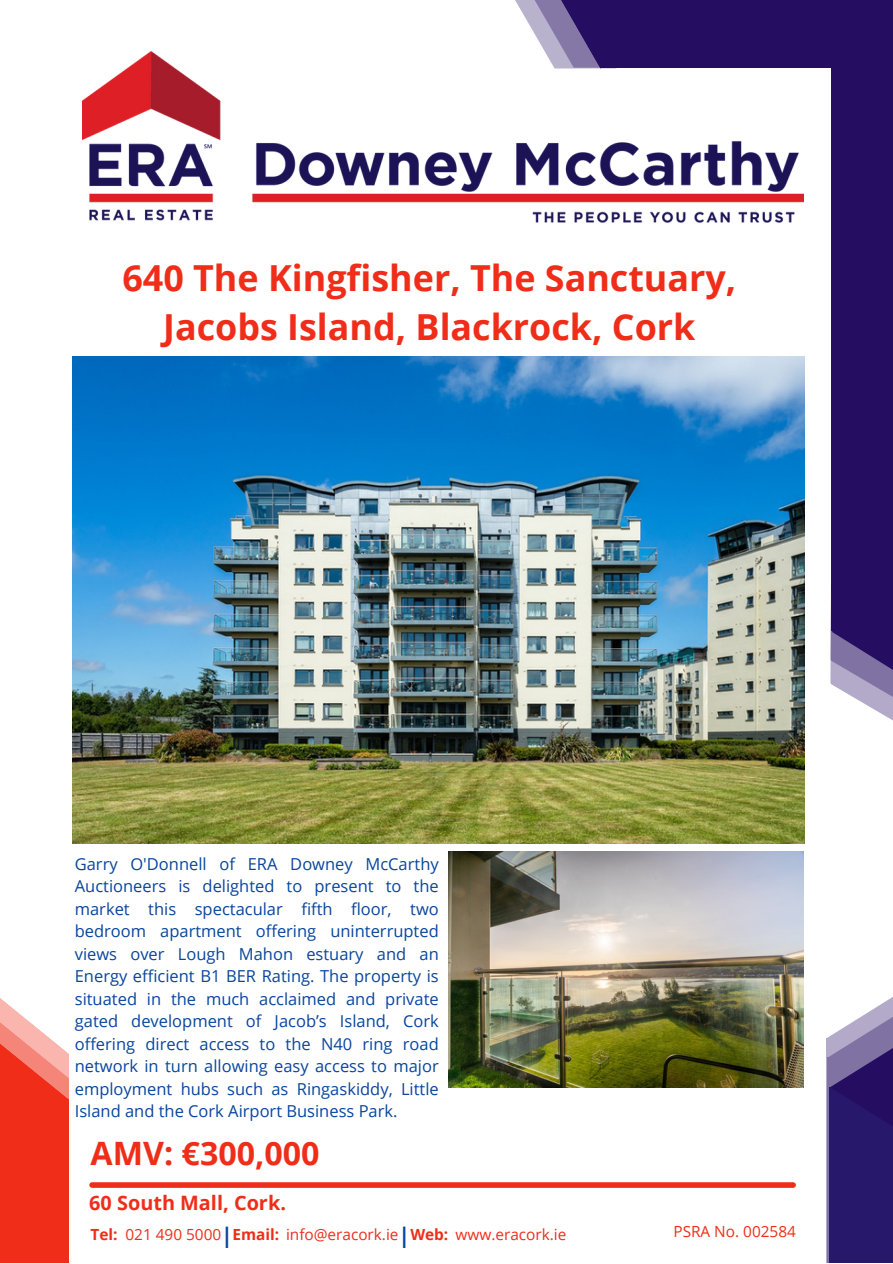
<style>
.page{position:relative;width:893px;height:1264px;background:#fff}
.page>*{position:absolute;margin:0;border:0;box-sizing:border-box;transform-origin:0 0}
.t1{font:700 35.85px/49.5px "Open Sans";color:#ef2d19;text-align:center}
.t2{font:700 32.25px "Open Sans";color:#ef2d19}
.t3{font:700 21.3px "Open Sans";color:#08459d}
.t4{font:700 19.8px "Open Sans";color:#ef2d19}
.t5{font:16.5px/22.5px "Open Sans";color:#08459d;text-align:justify}
.t6{font:15.3px "Open Sans";color:#ef2d19}
.t7{font:700 15.3px "Open Sans";color:#ef2d19}
</style>
<div class="page">
<div style="left:92px;top:1182px;width:701px;height:5px;background:#ef2d19"></div>
<img style="left:73px;top:357px;width:731px;height:486px">
<div style="left:0;top:1054px;width:68px;height:208px;background:#ef2d19"></div>
<svg style="left:0;top:998px;width:69px;height:155px"></svg>
<img style="left:448px;top:851px;width:355px;height:236px">
<svg style="left:515px;top:0;width:13px;height:22px"></svg>
<svg style="left:528px;top:0;width:27px;height:51px"></svg>
<div style="left:601px;top:0;width:291px;height:68px;background:#250e62"></div>
<svg style="left:830px;top:599px;width:62px;height:121px"></svg>
<div style="left:831px;top:0;width:61px;height:630px;background:#250e62"></div>
<svg style="left:831px;top:630px;width:61px;height:61px;background:#6d5d96"></svg>
<svg style="left:555px;top:0;width:46px;height:51px;background:#513f82"></svg>
<img style="left:82px;top:51px;width:721px;height:172px">
<div style="left:827px;top:1057px;width:65px;height:205px;background:#28186c"></div>
<svg style="left:826px;top:997px;width:66px;height:142px"></svg>
<p class="t1" style="left:122px;top:252px;width:615px">640 The Kingfisher, The Sanctuary,<br>Jacobs Island, Blackrock, Cork</p>
<p class="t5" style="left:75px;top:852px;width:365px">Garry O'Donnell of ERA Downey McCarthy Auctioneers is delighted to present to the market this spectacular fifth floor, two bedroom apartment offering uninterrupted views over Lough Mahon estuary and an Energy efficient B1 BER Rating. The property is situated in the much acclaimed and private gated development of Jacob’s Island, Cork offering direct access to the N40 ring road network in turn allowing easy access to major employment hubs such as Ringaskiddy, Little Island and the Cork Airport Business Park.</p>
<p class="t2" style="left:91px;top:1130px;width:230px">AMV: €300,000</p>
<p class="t4" style="left:89px;top:1189px;width:198px">60 South Mall, Cork.</p>
<p class="t7" style="left:91px;top:1223px;width:29px">Tel:</p>
<p class="t6" style="left:125px;top:1223px;width:97px">021 490 5000</p>
<p class="t3" style="left:221px;top:1219px;width:13px">|</p>
<p class="t7" style="left:232px;top:1223px;width:48px">Email:</p>
<p class="t6" style="left:286px;top:1223px;width:114px">info@eracork.ie</p>
<p class="t3" style="left:398px;top:1219px;width:13px">|</p>
<p class="t7" style="left:410px;top:1223px;width:39px">Web:</p>
<p class="t6" style="left:455px;top:1223px;width:112px">www.eracork.ie</p>
<p class="t6" style="left:673px;top:1220px;width:124px">PSRA No. 002584</p>
</div>
